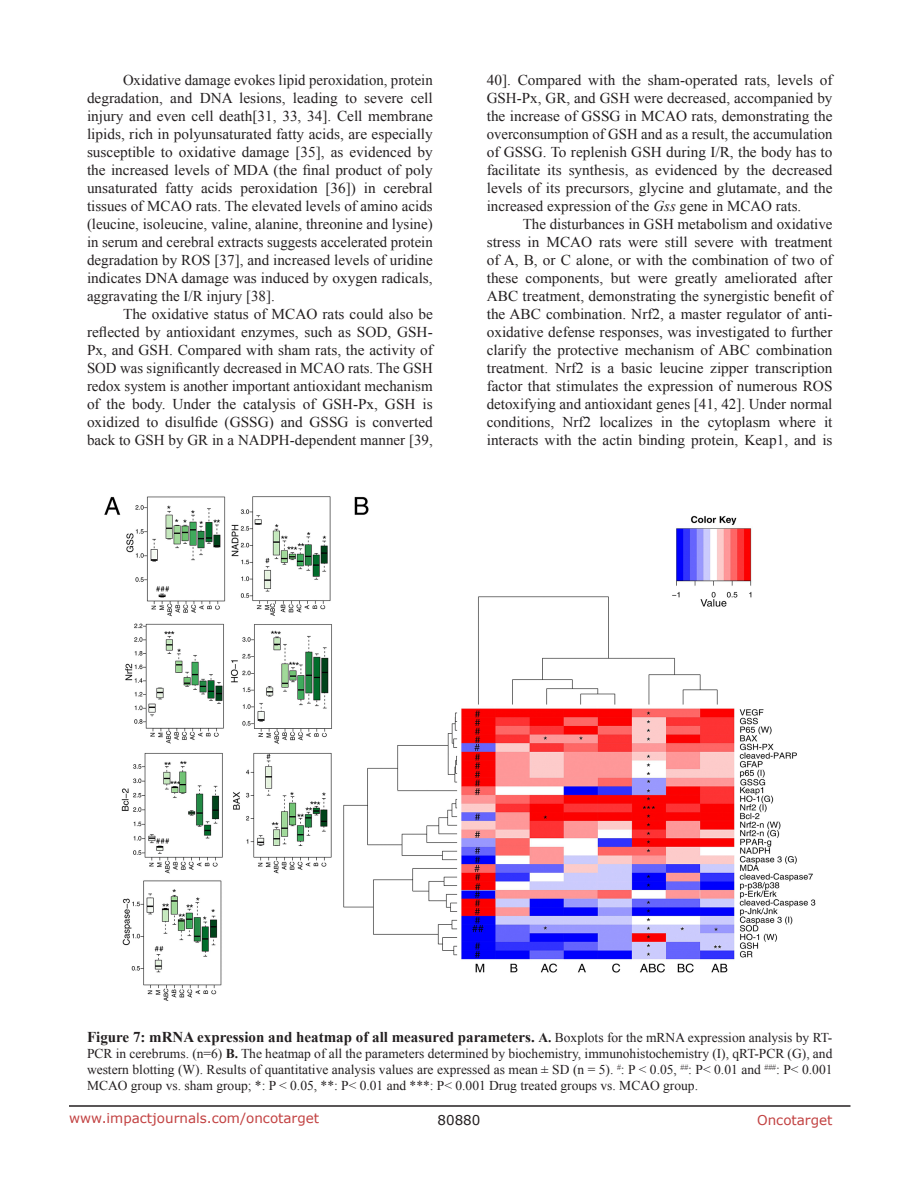
<style>
.page{position:relative;width:918px;height:1188px;background:#fff}
.page>*{position:absolute;margin:0;border:0;box-sizing:border-box;transform-origin:0 0}
.BodyText{font:15px/18px "Times New Roman";color:#231f20;text-align:justify}
.figuretext{font:700 15px "Times New Roman";color:#231f20}
.figuretext-2{font:13.5px/16.2px "Times New Roman";color:#231f20;text-align:justify}
.t1{font:13.5px "Verdana";color:#c24141}
.t2{font:13.5px "Verdana";color:#231f20}
.s1{font-style:italic}
.s2{font-size:13.5px}
.s3{font-weight:400;font-size:13.5px}
.s4{font-weight:700}
</style>
<div class="page">
<hr style="left:69px;top:1105px;width:781px;height:2px;background:#231f20">
<img style="left:104px;top:496px;width:712px;height:505px">
<p class="BodyText" style="left:87px;top:71px;width:347px;text-indent:36px">Oxidative damage evokes lipid peroxidation, protein degradation, and DNA lesions, leading to severe cell injury and even cell death[31, 33, 34]. Cell membrane lipids, rich in polyunsaturated fatty acids, are especially susceptible to oxidative damage [35], as evidenced by the increased levels of MDA (the final product of poly unsaturated fatty acids peroxidation [36]) in cerebral tissues of MCAO rats. The elevated levels of amino acids (leucine, isoleucine, valine, alanine, threonine and lysine) in serum and cerebral extracts suggests accelerated protein degradation by ROS [37], and increased levels of uridine indicates DNA damage was induced by oxygen radicals, aggravating the I/R injury [38].</p>
<p class="BodyText" style="left:87px;top:305px;width:347px;text-indent:36px">The oxidative status of MCAO rats could also be reflected by antioxidant enzymes, such as SOD, GSH-Px, and GSH. Compared with sham rats, the activity of SOD was significantly decreased in MCAO rats. The GSH redox system is another important antioxidant mechanism of the body. Under the catalysis of GSH-Px, GSH is oxidized to disulfide (GSSG) and GSSG is converted back to GSH by GR in a NADPH-dependent manner [39,</p>
<p class="BodyText" style="left:487px;top:71px;width:347px">40]. Compared with the sham-operated rats, levels of GSH-Px, GR, and GSH were decreased, accompanied by the increase of GSSG in MCAO rats, demonstrating the overconsumption of GSH and as a result, the accumulation of GSSG. To replenish GSH during I/R, the body has to facilitate its synthesis, as evidenced by the decreased levels of its precursors, glycine and glutamate, and the increased expression of the <span class="s1">Gss</span> gene in MCAO rats.</p>
<p class="BodyText" style="left:487px;top:215px;width:347px;text-indent:36px">The disturbances in GSH metabolism and oxidative stress in MCAO rats were still severe with treatment of A, B, or C alone, or with the combination of two of these components, but were greatly ameliorated after ABC treatment, demonstrating the synergistic benefit of the ABC combination. Nrf2, a master regulator of anti&shy;oxidative defense responses, was investigated to further clarify the protective mechanism of ABC combination treatment. Nrf2 is a basic leucine zipper transcription factor that stimulates the expression of numerous ROS detoxifying and antioxidant genes [41, 42]. Under normal conditions, Nrf2 localizes in the cytoplasm where it interacts with the actin binding protein, Keap1, and is</p>
<p class="figuretext" style="left:87px;top:1026px;width:747px">Figure 7: mRNA expression and heatmap of all measured parameters. <span class="s2">A.</span> <span class="s3">Boxplots for the mRNA expression analysis by RT-</span></p>
<p class="figuretext-2" style="left:87px;top:1045px;width:747px">PCR in cerebrums. (n=6) <span class="s4">B.</span> The heatmap of all the parameters determined by biochemistry, immunohistochemistry (I), qRT-PCR (G), and western blotting (W). Results of quantitative analysis values are expressed as mean ± SD (n = 5). <sup>#</sup>: P &lt; 0.05, <sup>##</sup>: P&lt; 0.01 and <sup>###</sup>: P&lt; 0.001<br>MCAO group vs. sham group; *: P &lt; 0.05, **: P&lt; 0.01 and ***: P&lt; 0.001 Drug treated groups vs. MCAO group.</p>
<p class="t1" style="left:69px;top:1109px;width:252px">www.impactjournals.com/oncotarget</p>
<p class="t2" style="left:438px;top:1111px;width:44px">80880</p>
<p class="t1" style="left:757px;top:1111px;width:77px">Oncotarget</p>
</div>
